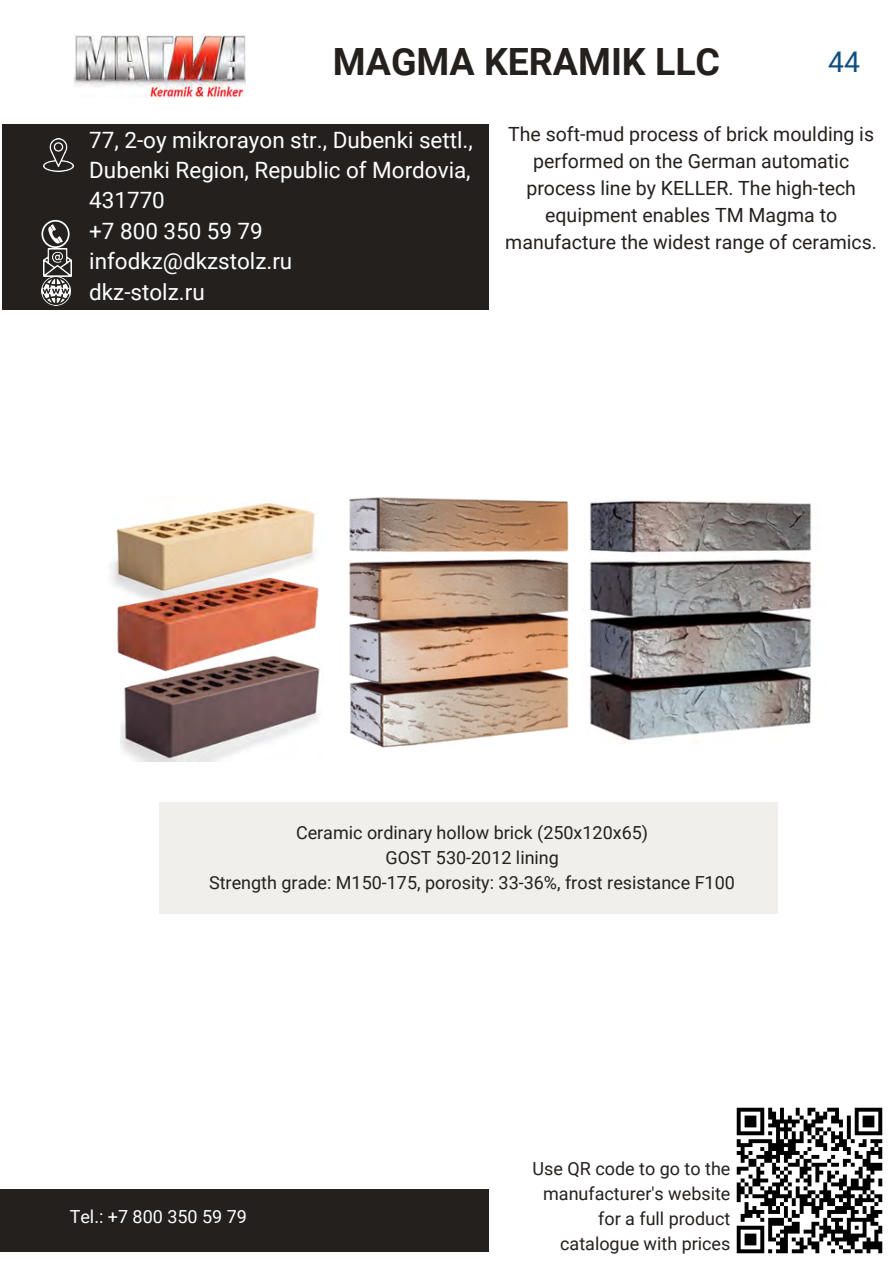
<style>
.page{position:relative;width:893px;height:1264px;background:#fff}
.page>*{position:absolute;margin:0;border:0;box-sizing:border-box;transform-origin:0 0}
.t1{font:700 37.5px "Roboto";color:#24201e}
.t2{font:28.35px "Roboto";color:#0d4d80}
.t3{font:22.5px/30.3px "Roboto";color:#fff;text-align:justify}
.t4{font:19.5px/27px "Roboto";color:#24201e;text-align:center}
.t5{font:18px/24.8px "Roboto";color:#24201e;text-align:right}
.t6{font:18px "Roboto";color:#fff}
</style>
<div class="page">
<div style="left:0;top:1188px;width:488px;height:63px;background:#24201e"></div>
<div style="left:2px;top:124px;width:487px;height:185px;background:#24201e"></div>
<svg style="left:41px;top:220px;width:29px;height:28px"></svg>
<img style="left:41px;top:276px;width:29px;height:30px">
<img style="left:44px;top:138px;width:30px;height:34px">
<img style="left:44px;top:248px;width:28px;height:28px">
<div style="left:160px;top:802px;width:617px;height:111px;background:#f0efeb"></div>
<img style="left:74px;top:36px;width:171px;height:62px">
<img style="left:736px;top:1107px;width:147px;height:147px">
<img style="left:111px;top:503px;width:204px;height:64px">
<img style="left:120px;top:684px;width:199px;height:78px">
<img style="left:110px;top:567px;width:210px;height:117px">
<img style="left:349px;top:497px;width:220px;height:251px">
<img style="left:589px;top:499px;width:223px;height:244px">
<p class="t1" style="left:333px;top:40px;width:388px">MAGMA KERAMIK LLC</p>
<p class="t2" style="left:828px;top:46px;width:33px">44</p>
<p class="t3" style="left:89px;top:125px;width:385px">77, 2-oy mikrorayon str., Dubenki settl., Dubenki Region, Republic of Mordovia, 431770</p>
<p class="t3" style="left:89px;top:216px;width:175px">+7 800 350 59 79</p>
<p class="t3" style="left:89px;top:246px;width:204px">infodkz@dkzstolz.ru</p>
<p class="t3" style="left:89px;top:277px;width:117px">dkz-stolz.ru</p>
<p class="t4" style="left:505px;top:121px;width:373px">The soft-mud process of brick moulding is performed on the German automatic process line by KELLER. The high-tech equipment enables TM Magma to manufacture the widest range of ceramics.</p>
<p class="t5" style="left:296px;top:820px;width:353px">Ceramic ordinary hollow brick (250х120х65)</p>
<p class="t5" style="left:385px;top:845px;width:175px">GOST 530-2012 lining</p>
<p class="t5" style="left:209px;top:870px;width:527px">Strength grade: М150-175, porosity: 33-36%, frost resistance F100</p>
<p class="t6" style="left:70px;top:1206px;width:179px">Tel.: +7 800 350 59 79</p>
<p class="t5" style="left:532px;top:1156px;width:199px">Use QR code to go to the manufacturer's website for a full product catalogue with prices</p>
</div>
